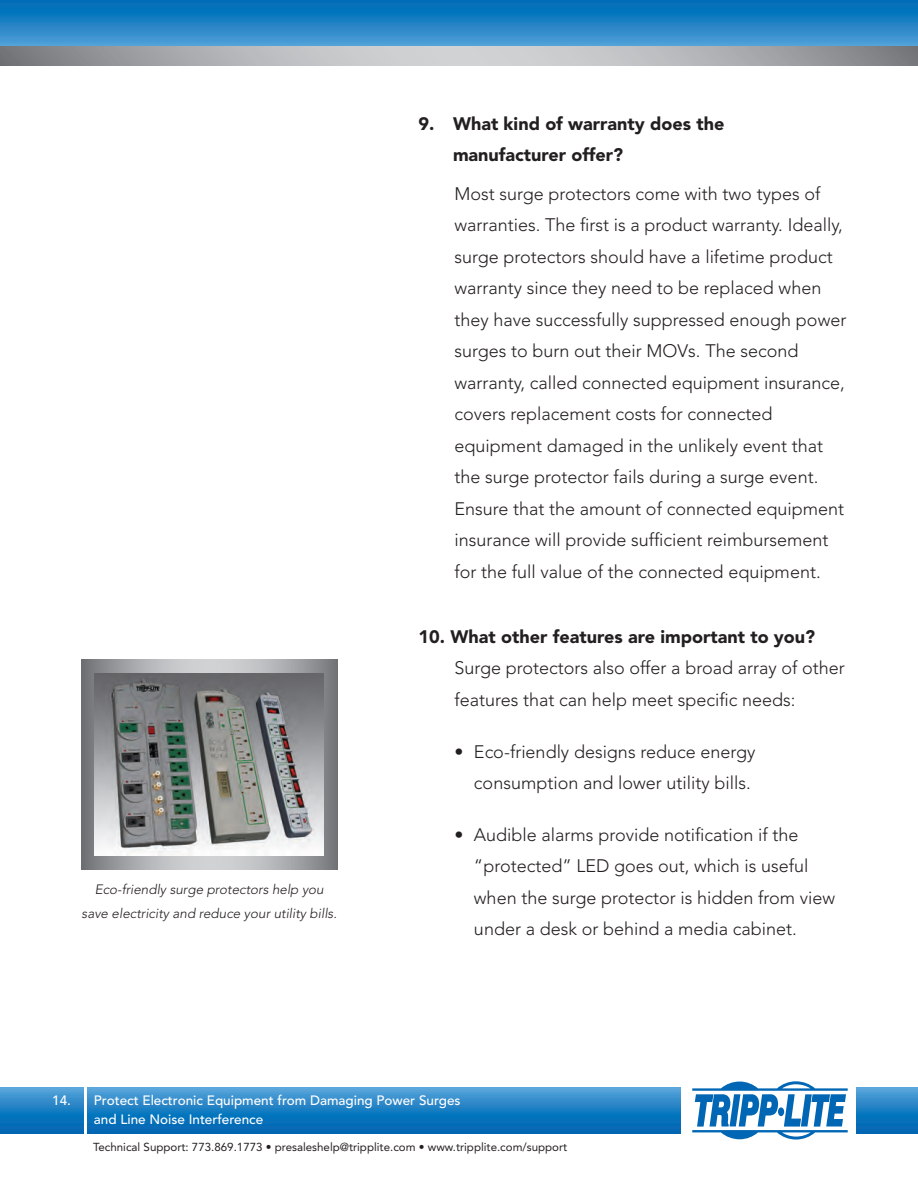
<style>
.page{position:relative;width:918px;height:1188px;background:#fff}
.page>*{position:absolute;margin:0;border:0;box-sizing:border-box;transform-origin:0 0}
.t1{font:300 18px/31.5px "Avenir";color:#231f20}
.t2{font:900 18px/31.5px "Avenir";color:#231f20}
.t3{font:500 13.5px/19.5px "Avenir";color:#fff}
.t4{font:italic 300 13.5px/24px "Avenir";color:#231f20;text-align:center}
.t5{font:11.55px "Avenir";color:#231f20}
</style>
<div class="page">
<svg style="left:0;top:0;width:918px;height:46px;background:#2183c5"></svg>
<svg style="left:0;top:46px;width:918px;height:20px;background:#aeafb2"></svg>
<svg style="left:0;top:1088px;width:918px;height:46px;background:#1f7fc3"></svg>
<div style="left:681px;top:1067px;width:175px;height:91px;background:#fff"></div>
<svg style="left:692px;top:1081px;width:156px;height:59px"></svg>
<hr style="left:85px;top:1081px;width:2px;height:63px;background:#fff">
<svg style="left:81px;top:660px;width:257px;height:209px;background:#959799"></svg>
<img style="left:94px;top:673px;width:230px;height:183px">
<p class="t4" style="left:82px;top:877px;width:257px">Eco-friendly surge protectors help you save electricity and reduce your utility bills.</p>
<p class="t2" style="left:453px;top:108px;width:273px;text-indent:-35px">9. What kind of warranty does the manufacturer offer?</p>
<p class="t1" style="left:454px;top:178px;width:393px">Most surge protectors come with two types of warranties. The first is a product warranty. Ideally, surge protectors should have a lifetime product warranty since they need to be replaced when they have successfully suppressed enough power surges to burn out their MOVs. The second warranty, called connected equipment insurance, covers replacement costs for connected equipment damaged in the unlikely event that the surge protector fails during a surge event.<br>Ensure that the amount of connected equipment insurance will provide sufficient reimbursement for the full value of the connected equipment.</p>
<p class="t2" style="left:418px;top:621px;width:398px">10. What other features are important to you?</p>
<p class="t1" style="left:454px;top:652px;width:392px">Surge protectors also offer a broad array of other features that can help meet specific needs:</p>
<p class="t1" style="left:454px;top:736px;width:302px;text-align:right">• Eco-friendly designs reduce energy consumption and lower utility bills.</p>
<p class="t1" style="left:474px;top:819px;width:363px;text-indent:-19px">• Audible alarms provide notification if the “protected” LED goes out, which is useful when the surge protector is hidden from view under a desk or behind a media cabinet.</p>
<p class="t3" style="left:94px;top:1091px;width:368px;text-indent:-42px">14. Protect Electronic Equipment from Damaging Power Surges and Line Noise Interference</p>
<p class="t5" style="left:93px;top:1141px;width:476px">Technical Support: 773.869.1773 • presaleshelp@tripplite.com • www.tripplite.com/support</p>
</div>
